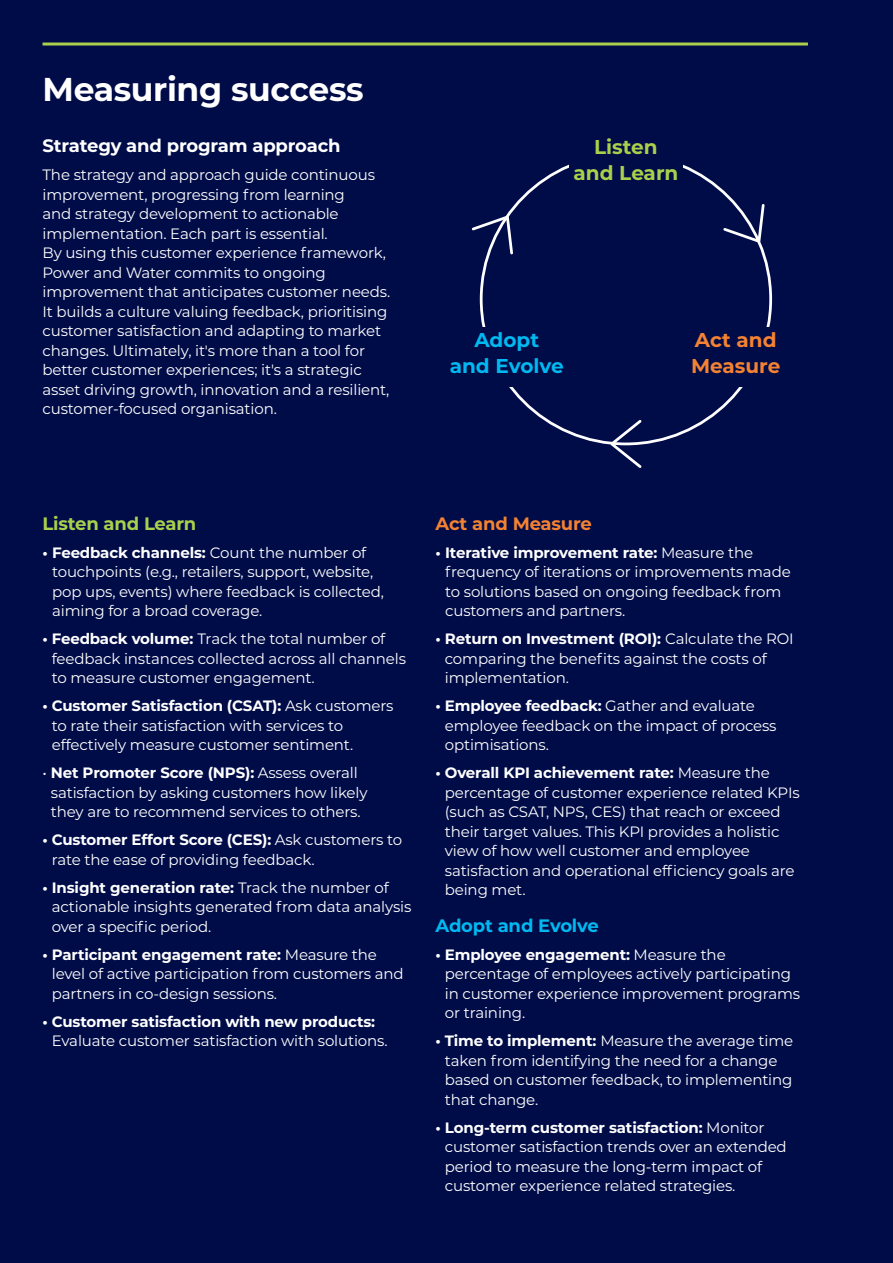
<style>
.page{position:relative;width:893px;height:1263px;background:#000c48}
.page>*{position:absolute;margin:0;border:0;box-sizing:border-box;transform-origin:0 0}
.t1{font:700 33px "Montserrat";letter-spacing:-.01em;color:#fff}
.t2{font:700 19.95px/26px "Montserrat";color:#aad04b;text-align:center}
.t3{font:700 19.95px/26px "Montserrat";color:#00b9f1;text-align:center}
.t4{font:700 19.95px/26px "Montserrat";color:#f58232}
.t5{font:700 18px "Montserrat";letter-spacing:-.01em;color:#fff}
.t6{font:700 18px "Montserrat";letter-spacing:-.01em;color:#aad04b}
.t7{font:700 18px "Montserrat";letter-spacing:-.01em;color:#00b9f1}
.t8{font:700 18px "Montserrat";letter-spacing:-.01em;color:#f58232}
.t9{font:15px/19.5px "Montserrat";letter-spacing:-.01em;color:#fff}
.t10{font:700 15px "Montserrat";letter-spacing:-.01em;color:#fff}
.s1{font-weight:700}
</style>
<div class="page">
<hr style="left:43px;top:43px;width:765px;height:3px;background:#aad04b">
<svg style="left:471px;top:213px;width:42px;height:43px"></svg>
<svg style="left:723px;top:202px;width:42px;height:43px"></svg>
<svg style="left:607px;top:420px;width:37px;height:48px"></svg>
<h1 class="t1" style="left:43px;top:65px;width:323px">Measuring success</h1>
<p class="t5" style="left:43px;top:133px;width:300px">Strategy and program approach</p>
<p class="t9" style="left:43px;top:165px;width:349px">The strategy and approach guide continuous improvement, progressing from learning<br>and strategy development to actionable implementation. Each part is essential.<br>By using this customer experience framework, Power and Water commits to ongoing improvement that anticipates customer needs.<br>It builds a culture valuing feedback, prioritising customer satisfaction and adapting to market changes. Ultimately, it's more than a tool for better customer experiences; it's a strategic asset driving growth, innovation and a resilient, customer-focused organisation.</p>
<h2 class="t2" style="left:573px;top:133px;width:106px">Listen and Learn</h2>
<h2 class="t3" style="left:450px;top:326px;width:116px">Adopt<br>and Evolve</h2>
<h2 class="t4" style="left:691px;top:326px;width:91px">Act and<br>Measure</h2>
<p class="t6" style="left:43px;top:510px;width:155px">Listen and Learn</p>
<p class="t9" style="left:52px;top:542px;width:333px;text-indent:-10px"><span class="s1">• Feedback channels:</span> Count the number of touchpoints (e.g., retailers, support, website, pop ups, events) where feedback is collected, aiming for a broad coverage.</p>
<p class="t9" style="left:52px;top:628px;width:356px;text-indent:-9px"><span class="s1">• Feedback volume:</span> Track the total number of feedback instances collected across all channels to measure customer engagement.</p>
<p class="t9" style="left:52px;top:695px;width:343px;text-indent:-9px"><span class="s1">• Customer Satisfaction (CSAT):</span> Ask customers to rate their satisfaction with services to effectively measure customer sentiment.</p>
<p class="t9" style="left:51px;top:762px;width:318px;text-indent:-8px">• <span class="s1">Net Promoter Score (NPS):</span> Assess overall satisfaction by asking customers how likely they are to recommend services to others.</p>
<p class="t9" style="left:52px;top:829px;width:352px;text-indent:-9px"><span class="s1">• Customer Effort Score (CES):</span> Ask customers to rate the ease of providing feedback.</p>
<p class="t9" style="left:52px;top:877px;width:361px;text-indent:-9px"><span class="s1">• Insight generation rate:</span> Track the number of actionable insights generated from data analysis over a specific period.</p>
<p class="t9" style="left:52px;top:944px;width:353px;text-indent:-9px"><span class="s1">• Participant engagement rate:</span> Measure the level of active participation from customers and partners in co-design sessions.</p>
<p class="t10" style="left:43px;top:1010px;width:334px">• Customer satisfaction with new products:</p>
<p class="t9" style="left:52px;top:1030px;width:337px">Evaluate customer satisfaction with solutions.</p>
<p class="t8" style="left:435px;top:510px;width:158px">Act and Measure</p>
<p class="t9" style="left:445px;top:542px;width:347px;text-indent:-10px"><span class="s1">• Iterative improvement rate:</span> Measure the frequency of iterations or improvements made to solutions based on ongoing feedback from customers and partners.</p>
<p class="t9" style="left:445px;top:628px;width:350px;text-indent:-9px"><span class="s1">• Return on Investment (ROI):</span> Calculate the ROI comparing the benefits against the costs of implementation.</p>
<p class="t9" style="left:445px;top:695px;width:333px;text-indent:-9px"><span class="s1">• Employee feedback:</span> Gather and evaluate employee feedback on the impact of process optimisations.</p>
<p class="t9" style="left:445px;top:762px;width:356px;text-indent:-9px"><span class="s1">• Overall KPI achievement rate:</span> Measure the percentage of customer experience related KPIs (such as CSAT, NPS, CES) that reach or exceed their target values. This KPI provides a holistic view of how well customer and employee satisfaction and operational efficiency goals are being met.</p>
<p class="t7" style="left:435px;top:912px;width:165px">Adopt and Evolve</p>
<p class="t9" style="left:445px;top:944px;width:357px;text-indent:-9px"><span class="s1">• Employee engagement:</span> Measure the percentage of employees actively participating in customer experience improvement programs or training.</p>
<p class="t9" style="left:445px;top:1030px;width:350px;text-indent:-9px"><span class="s1">• Time to implement:</span> Measure the average time taken from identifying the need for a change based on customer feedback, to implementing that change.</p>
<p class="t9" style="left:445px;top:1117px;width:343px;text-indent:-9px"><span class="s1">• Long-term customer satisfaction:</span> Monitor customer satisfaction trends over an extended period to measure the long-term impact of customer experience related strategies.</p>
</div>
